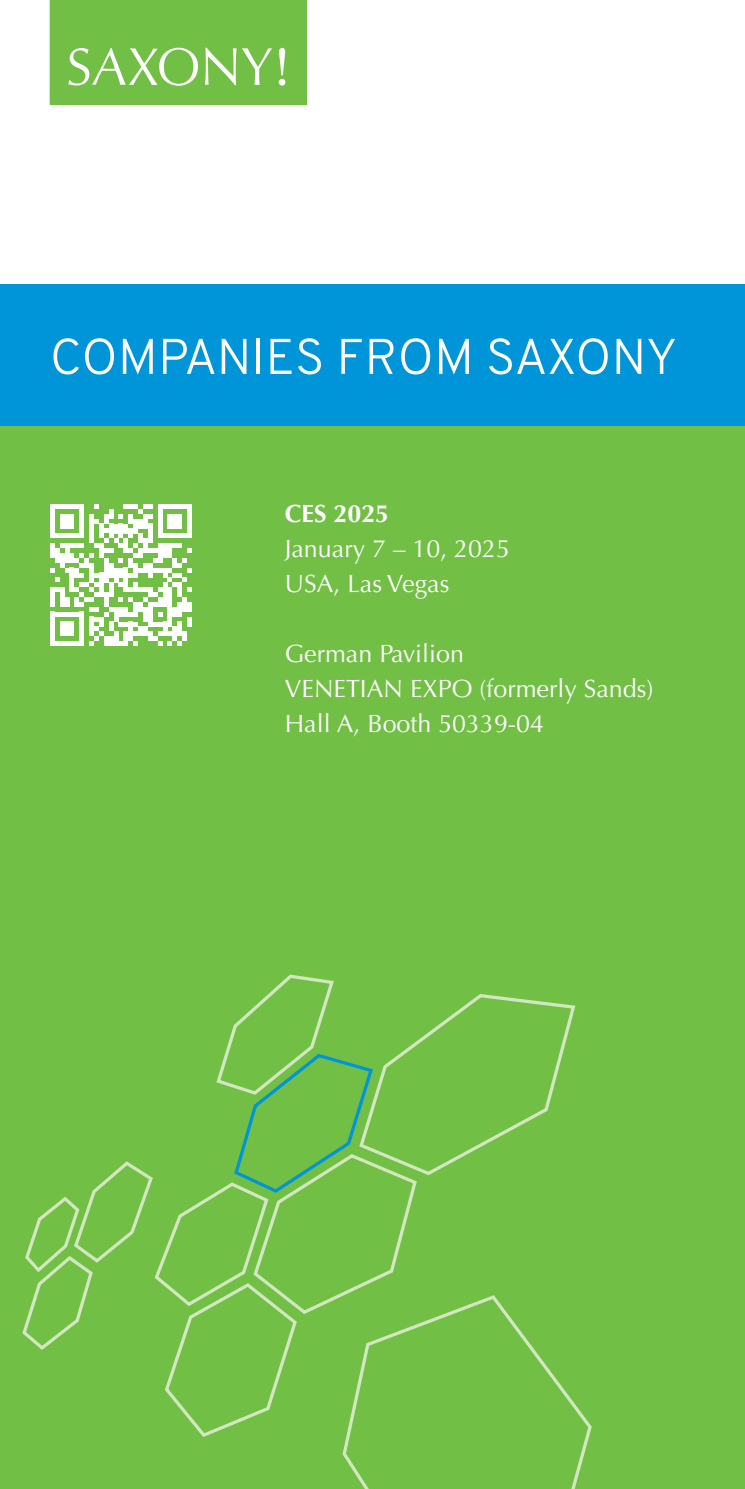
<style>
.page{position:relative;width:745px;height:1489px;background:#fff}
.page>*{position:absolute;margin:0;border:0;box-sizing:border-box;transform-origin:0 0}
.t1{font:50px "Overpass";color:#fff}
.t2{font:25px "Optima LT Pro";color:#fff}
.t3{font:700 25px "Optima LT Pro";color:#fff}
</style>
<div class="page">
<div style="left:0;top:425px;width:744px;height:1063px;background:#71bf44"></div>
<svg style="left:342px;top:1407px;width:250px;height:81px"></svg>
<svg style="left:22px;top:974px;width:555px;height:464px"></svg>
<div style="left:0;top:283px;width:744px;height:142px;background:#0095d9"></div>
<div style="left:50px;top:0;width:256px;height:105px;background:#71bf44"></div>
<svg style="left:68px;top:48px;width:204px;height:38px"></svg>
<svg style="left:279px;top:48px;width:6px;height:27px"></svg>
<div style="left:278px;top:79px;width:7px;height:7px;background:#fff;border-radius:50%"></div>
<svg style="left:50px;top:504px;width:142px;height:142px"></svg>
<div style="left:187px;top:602px;width:5px;height:9px;background:#fff"></div>
<div style="left:187px;top:616px;width:5px;height:10px;background:#fff"></div>
<p class="t1" style="left:50px;top:316px;width:628px">COMPANIES FROM SAXONY</p>
<p class="t3" style="left:284px;top:497px;width:106px">CES 2025</p>
<p class="t2" style="left:284px;top:533px;width:226px">January 7 – 10, 2025</p>
<p class="t2" style="left:284px;top:568px;width:166px">USA, Las Vegas</p>
<p class="t2" style="left:284px;top:638px;width:180px">German Pavilion</p>
<p class="t2" style="left:284px;top:673px;width:370px">VENETIAN EXPO (formerly Sands)</p>
<p class="t2" style="left:284px;top:708px;width:260px">Hall A, Booth 50339-04</p>
</div>
